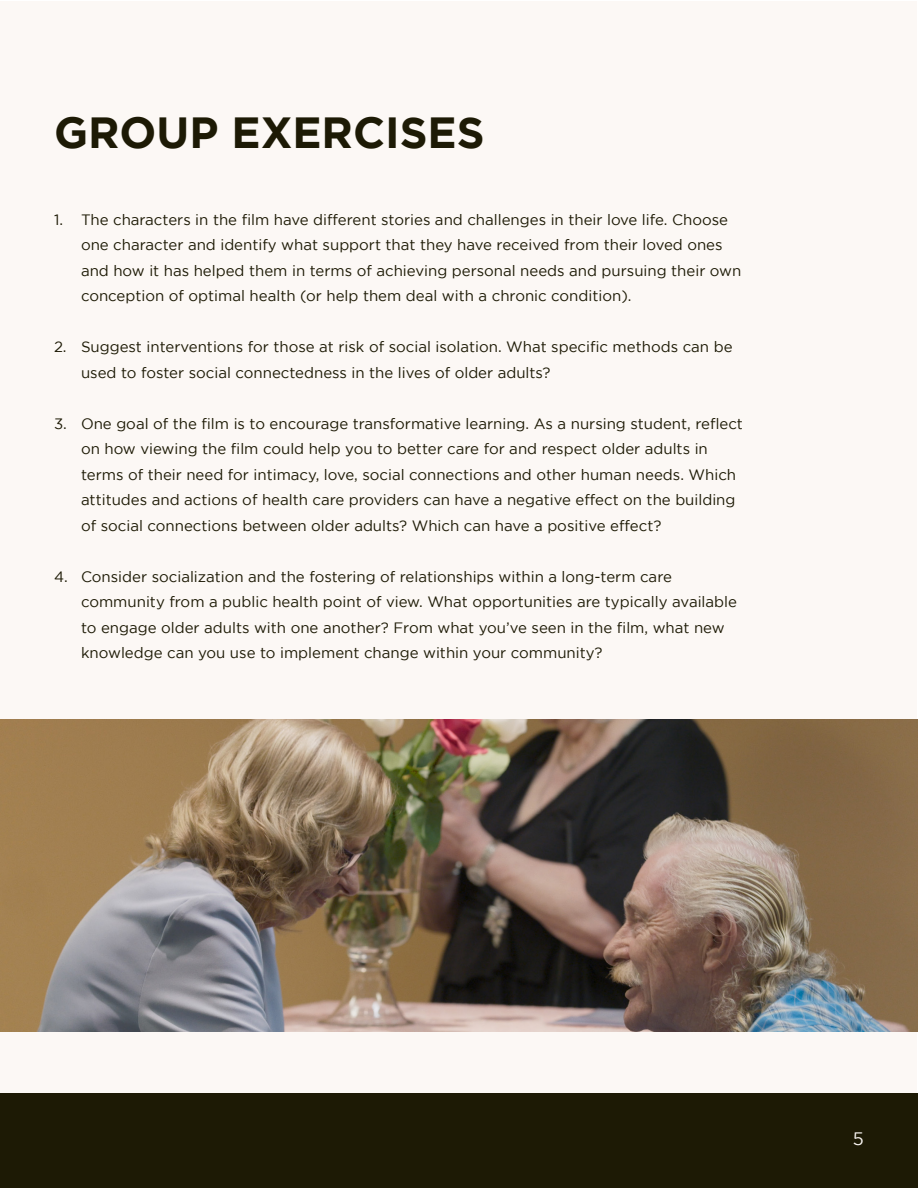
<style>
.page{position:relative;width:918px;height:1188px;background:#fff}
.page>*{position:absolute;margin:0;border:0;box-sizing:border-box;transform-origin:0 0}
.t1{font:700 43.5px "Gotham";color:#1d1a05}
.t2{font:18px "Gotham";color:#fcf8f5}
.t3{font:15px/25.5px "Gotham";color:#1d1a05}
</style>
<div class="page">
<div style="left:1px;top:1px;width:916px;height:1187px;background:#fcf8f5"></div>
<div style="left:1px;top:1094px;width:917px;height:94px;background:#1d1a05"></div>
<img style="left:0;top:719px;width:918px;height:312px">
<h1 class="t1" style="left:54px;top:108px;width:432px">GROUP EXERCISES</h1>
<p class="t3" style="left:81px;top:207px;width:662px;text-indent:-27px">1. The characters in the film have different stories and challenges in their love life. Choose one character and identify what support that they have received from their loved ones and how it has helped them in terms of achieving personal needs and pursuing their own conception of optimal health (or help them deal with a chronic condition).</p>
<p class="t3" style="left:81px;top:334px;width:653px;text-indent:-27px">2. Suggest interventions for those at risk of social isolation. What specific methods can be used to foster social connectedness in the lives of older adults?</p>
<p class="t3" style="left:81px;top:411px;width:663px;text-indent:-27px">3. One goal of the film is to encourage transformative learning. As a nursing student, reflect on how viewing the film could help you to better care for and respect older adults in terms of their need for intimacy, love, social connections and other human needs. Which attitudes and actions of health care providers can have a negative effect on the building of social connections between older adults? Which can have a positive effect?</p>
<p class="t3" style="left:81px;top:564px;width:658px;text-indent:-27px">4. Consider socialization and the fostering of relationships within a long-term care community from a public health point of view. What opportunities are typically available to engage older adults with one another? From what you’ve seen in the film, what new knowledge can you use to implement change within your community?</p>
<p class="t2" style="left:853px;top:1128px;width:13px">5</p>
</div>
